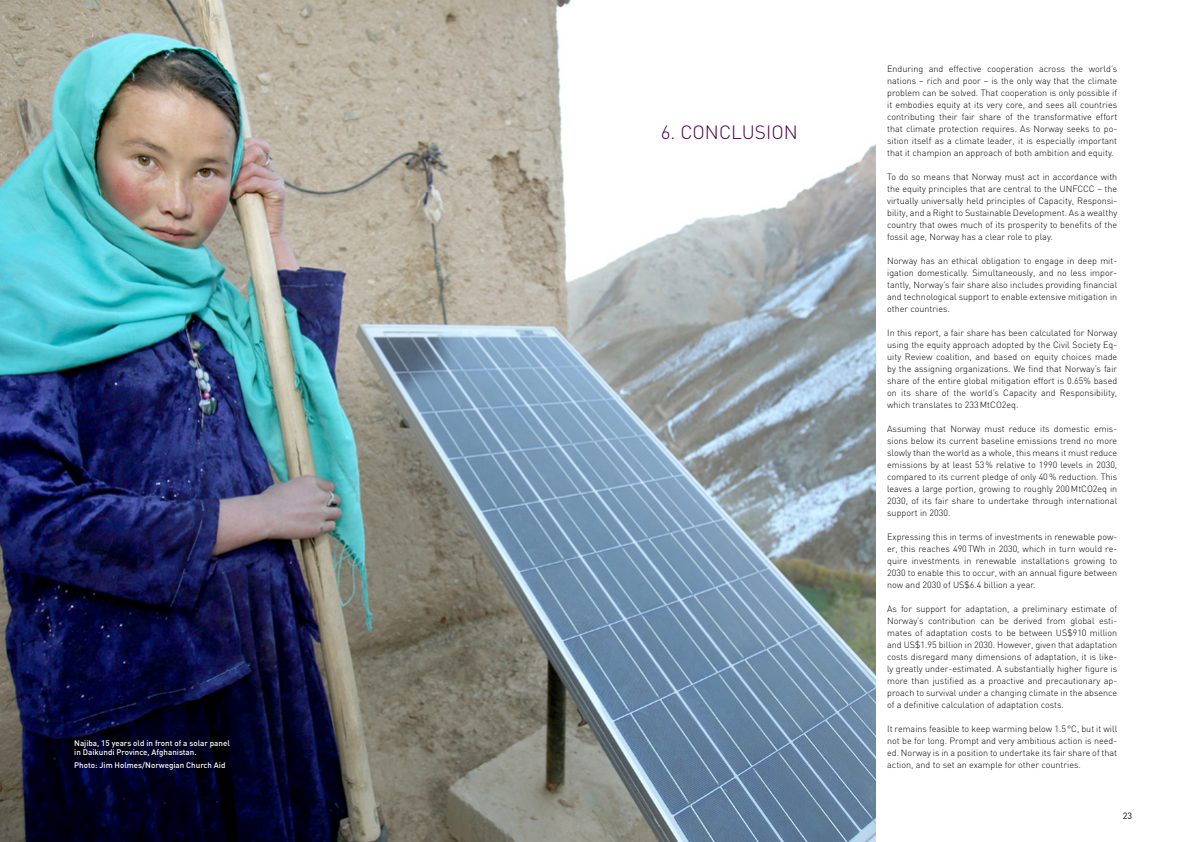
<style>
.page{position:relative;width:1191px;height:842px;background:#fff}
.page>*{position:absolute;margin:0;border:0;box-sizing:border-box;transform-origin:0 0}
.STOR_TITTEL{font:300 19px "DIN";color:#4b0048}
.Brødtekst{font:300 9px/12px "DIN";color:#000;text-align:justify}
.t1{font:9px "DIN";color:#000}
.Brødtekst-2{font:500 8px/9.6px "DIN";color:#fff}
</style>
<div class="page">
<img style="left:0;top:0;width:875px;height:842px">
<p class="Brødtekst-2" style="left:74px;top:738px;width:157px">Najiba, 15 years old in front of a solar panel in Daikundi Province, Afghanistan.</p>
<p class="Brødtekst-2" style="left:74px;top:760px;width:153px">Photo: Jim Holmes/Norwegian Church Aid</p>
<p class="STOR_TITTEL" style="left:660px;top:121px;width:139px">6. CONCLUSION</p>
<p class="Brødtekst" style="left:887px;top:63px;width:232px">Enduring and effective cooperation across the world’s nations – rich and poor – is the only way that the climate problem can be solved. That cooperation is only possible if it embodies equity at its very core, and sees all countries contributing their fair share of the transformative effort that climate protection requires. As Norway seeks to po&shy;sition itself as a climate leader, it is especially important that it champion an approach of both ambition and equity.</p>
<p class="Brødtekst" style="left:887px;top:171px;width:232px">To do so means that Norway must act in accordance with the equity principles that are central to the UNFCCC – the virtually universally held principles of Capacity, Responsi&shy;bility, and a Right to Sustainable Development. As a wealthy country that owes much of its prosperity to benefits of the fossil age, Norway has a clear role to play.</p>
<p class="Brødtekst" style="left:887px;top:255px;width:232px">Norway has an ethical obligation to engage in deep mit&shy;igation domestically. Simultaneously, and no less impor&shy;tantly, Norway’s fair share also includes providing financial and technological support to enable extensive mitigation in other countries.</p>
<p class="Brødtekst" style="left:887px;top:327px;width:232px">In this report, a fair share has been calculated for Norway using the equity approach adopted by the Civil Society Eq&shy;uity Review coalition, and based on equity choices made by the assigning organizations. We find that Norway’s fair share of the entire global mitigation effort is 0.65% based on its share of the world’s Capacity and Responsibility, which translates to 233MtCO2eq.</p>
<p class="Brødtekst" style="left:887px;top:423px;width:232px">Assuming that Norway must reduce its domestic emis&shy;sions below its current baseline emissions trend no more slowly than the world as a whole, this means it must reduce emissions by at least 53% relative to 1990 levels in 2030, compared to its current pledge of only 40% reduction. This leaves a large portion, growing to roughly 200MtCO2eq in 2030, of its fair share to undertake through international support in 2030.</p>
<p class="Brødtekst" style="left:887px;top:531px;width:232px">Expressing this in terms of investments in renewable pow&shy;er, this reaches 490TWh in 2030, which in turn would re&shy;quire investments in renewable installations growing to 2030 to enable this to occur, with an annual figure between now and 2030 of US$6.4 billion a year.</p>
<p class="Brødtekst" style="left:887px;top:603px;width:232px">As for support for adaptation, a preliminary estimate of Norway’s contribution can be derived from global esti&shy;mates of adaptation costs to be between US$910 million and US$1.95 billion in 2030. However, given that adaptation costs disregard many dimensions of adaptation, it is like&shy;ly greatly under-estimated. A substantially higher figure is more than justified as a proactive and precautionary ap&shy;proach to survival under a changing climate in the absence of a definitive calculation of adaptation costs.</p>
<p class="Brødtekst" style="left:887px;top:723px;width:231px">It remains feasible to keep warming below 1.5°C, but it will not be for long. Prompt and very ambitious action is need&shy;ed. Norway is in a position to undertake its fair share of that action, and to set an example for other countries.</p>
<p class="t1" style="left:1122px;top:810px;width:11px">23</p>
</div>
